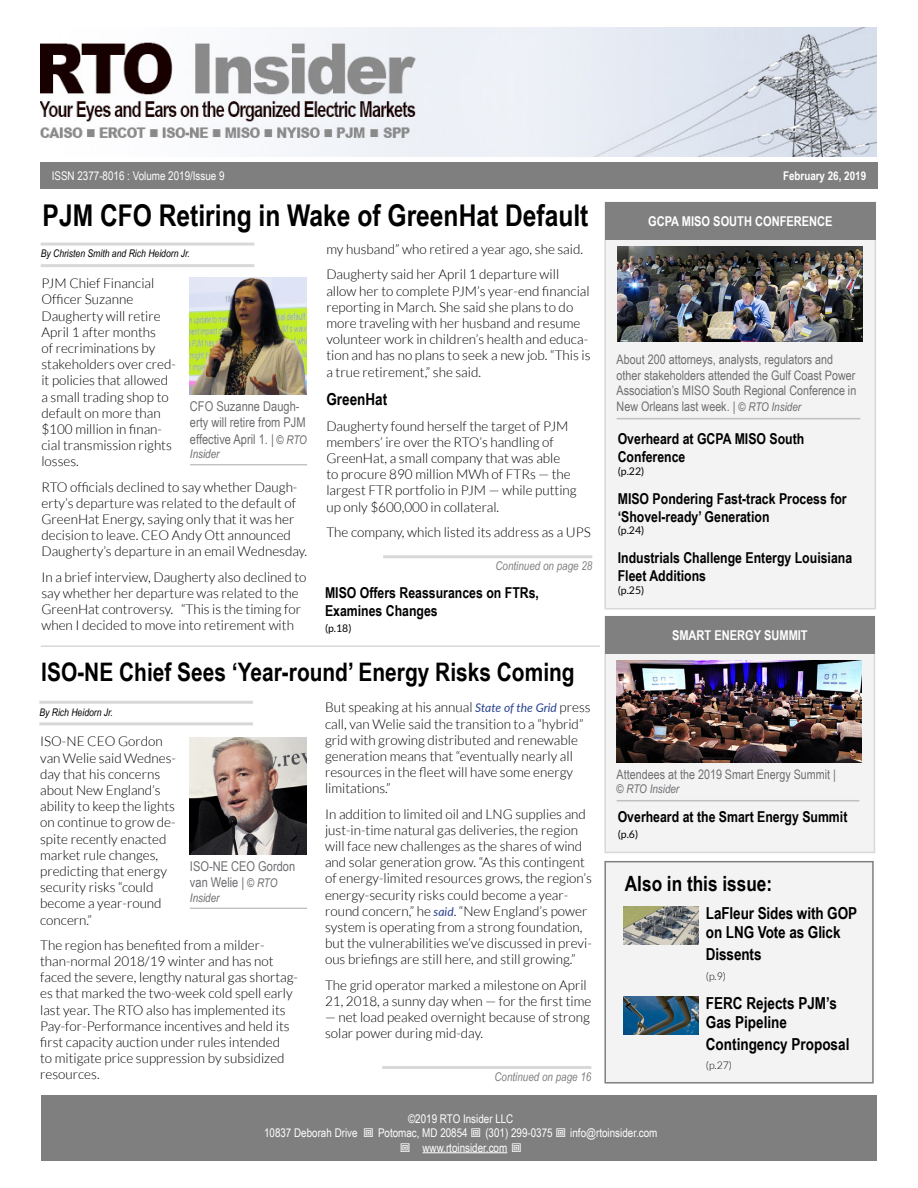
<style>
.page{position:relative;width:918px;height:1188px;background:#fff}
.page>*{position:absolute;margin:0;border:0;box-sizing:border-box;transform-origin:0 0}
.t1{font:700 30px "Arial Narrow";color:#000}
.t2{font:700 25.5px "Arial Narrow";color:#000}
.t3{font:700 21px "Arial Narrow";color:#000}
.t4{font:700 16.5px/19.8px "Arial Narrow";color:#000}
.t5{font:700 15px/18px "Arial Narrow";color:#000}
.t6{font:300 13.5px/16.2px "Lato";color:#000}
.t7{font:13.5px/16.2px "Arial Narrow";color:#6d6e71}
.t8{font:700 13.5px "Arial Narrow";color:#fff}
.t9{font:13.2px/15.8px "Arial Narrow";color:#6d6e71}
.t10{font:12px "Arial Narrow";color:#fff}
.t11{font:italic 12px "Arial Narrow";color:#7f7f7f}
.t12{font:italic 12px "Arial Narrow";color:#6d6e71}
.t13{font:700 12px "Arial Narrow";color:#fff}
.t14{font:italic 10.5px "Arial Narrow";color:#000}
.t15{font:10.5px "Lato";color:#000}
.t16{font:300 10.5px "Lato";color:#000}
.s1{font-style:italic;font-size:12px}
.s2{font-weight:400;font-style:italic;font-size:12px;color:#25408f}
</style>
<div class="page">
<img style="left:41px;top:27px;width:836px;height:129px">
<div style="left:41px;top:1096px;width:836px;height:65px;background:#7f7f7f"></div>
<hr style="left:423px;top:1152px;width:84px;height:1px;background:#fff">
<div style="left:41px;top:162px;width:593px;height:27px;background:#7f7f7f"></div>
<div style="left:633px;top:162px;width:244px;height:27px;background:#7f7f7f"></div>
<hr style="left:41px;top:645px;width:559px;height:2px;background:#d8d8d8">
<hr style="left:41px;top:243px;width:213px;height:3px;background:#d8d8d8">
<hr style="left:41px;top:264px;width:213px;height:3px;background:#d8d8d8">
<hr style="left:39px;top:701px;width:214px;height:3px;background:#d8d8d8">
<hr style="left:39px;top:722px;width:214px;height:3px;background:#d8d8d8">
<hr style="left:383px;top:555px;width:209px;height:3px;background:#d8d8d8">
<div style="left:605px;top:862px;width:268px;height:221px;background:#f3f3f3"></div>
<div style="left:604px;top:861px;width:270px;height:223px;border:2px solid #7f7f7f"></div>
<img style="left:623px;top:997px;width:76px;height:38px">
<img style="left:623px;top:906px;width:76px;height:38px">
<img style="left:190px;top:277px;width:117px;height:117px">
<hr style="left:190px;top:464px;width:117px;height:1px;background:#bfbfbf">
<img style="left:190px;top:737px;width:117px;height:117px">
<hr style="left:190px;top:908px;width:117px;height:1px;background:#bfbfbf">
<div style="left:604px;top:202px;width:272px;height:407px;background:#f3f3f3;border:2px solid #d8d8d8"></div>
<div style="left:604px;top:616px;width:271px;height:237px;background:#f3f3f3;border:2px solid #d8d8d8"></div>
<img style="left:618px;top:247px;width:244px;height:94px">
<img style="left:617px;top:661px;width:244px;height:101px">
<hr style="left:617px;top:418px;width:243px;height:1px;background:#bfbfbf">
<hr style="left:617px;top:800px;width:242px;height:1px;background:#bfbfbf">
<div style="left:605px;top:202px;width:270px;height:38px;background:#808080"></div>
<div style="left:605px;top:617px;width:270px;height:37px;background:#808080"></div>
<hr style="left:382px;top:1066px;width:209px;height:3px;background:#d8d8d8">
<p class="t10" style="left:52px;top:167px;width:174px">ISSN 2377-8016 : Volume 2019/Issue 9</p>
<p class="t13" style="left:783px;top:167px;width:85px">February 26, 2019</p>
<p class="t10" style="left:185px;top:167px;width:7px">8</p>
<p class="t10" style="left:219px;top:167px;width:12px">40</p>
<p class="t13" style="left:793px;top:167px;width:47px">October 2</p>
<p class="t13" style="left:861px;top:167px;width:7px">8</p>
<h1 class="t1" style="left:43px;top:192px;width:547px">PJM CFO Retiring in Wake of GreenHat Default</h1>
<p class="t14" style="left:41px;top:246px;width:151px">By Christen Smith and Rich Heidorn Jr.</p>
<p class="t6" style="left:41px;top:275px;width:136px">PJM Chief Financial<br>Officer Suzanne<br>Daugherty will retire<br>April 1 after months<br>of recriminations by stakeholders over cred&shy;it policies that allowed a small trading shop to default on more than $100 million in finan&shy;cial transmission rights losses.</p>
<p class="t6" style="left:41px;top:479px;width:267px">RTO officials declined to say whether Daugh&shy;erty’s departure was related to the default of GreenHat Energy, saying only that it was her decision to leave. CEO Andy Ott announced Daugherty’s departure in an email Wednesday.</p>
<p class="t6" style="left:41px;top:569px;width:267px">In a brief interview, Daugherty also declined to say whether her departure was related to the GreenHat controversy. “This is the timing for when I decided to move into retirement with</p>
<p class="t7" style="left:190px;top:398px;width:118px">CFO Suzanne Daugh&shy;erty will retire from PJM effective April 1. | <span class="s1">© RTO</span></p>
<p class="t12" style="left:190px;top:445px;width:31px">Insider</p>
<p class="t6" style="left:326px;top:237px;width:258px;line-height:25.2px">my husband” who retired a year ago, she said.<br>Daugherty said her April 1 departure will</p>
<p class="t6" style="left:326px;top:283px;width:266px">allow her to complete PJM’s year-end financial reporting in March. She said she plans to do more traveling with her husband and resume volunteer work in children’s health and educa&shy;tion and has no plans to seek a new job. “This is a true retirement,” she said.</p>
<p class="t4" style="left:326px;top:389px;width:62px">GreenHat</p>
<p class="t6" style="left:326px;top:418px;width:252px">Daugherty found herself the target of PJM members’ ire over the RTO’s handling of GreenHat, a small company that was able<br>to procure 890 million MWh of FTRs — the largest FTR portfolio in PJM — while putting up only $600,000 in collateral.</p>
<p class="t6" style="left:326px;top:524px;width:266px">The company, which listed its address as a UPS</p>
<p class="t11" style="left:495px;top:558px;width:98px">Continued on page 28</p>
<p class="t5" style="left:325px;top:583px;width:215px">MISO Offers Reassurances on FTRs,<br>Examines Changes</p>
<p class="t15" style="left:325px;top:622px;width:28px">(p.18)</p>
<h2 class="t2" style="left:41px;top:652px;width:535px">ISO-NE Chief Sees ‘Year-round’ Energy Risks Coming</h2>
<p class="t14" style="left:39px;top:705px;width:75px">By Rich Heidorn Jr.</p>
<p class="t6" style="left:40px;top:734px;width:137px">ISO-NE CEO Gordon van Welie said Wednes&shy;day that his concerns about New England’s ability to keep the lights on continue to grow de&shy;spite recently enacted market rule changes, predicting that energy security risks “could become a year-round concern.”</p>
<p class="t6" style="left:40px;top:937px;width:259px">The region has benefited from a milder&shy;than-normal 2018/19 winter and has not faced the severe, lengthy natural gas shortag&shy;es that marked the two-week cold spell early last year. The RTO also has implemented its Pay-for-Performance incentives and held its first capacity auction under rules intended<br>to mitigate price suppression by subsidized resources.</p>
<p class="t7" style="left:190px;top:858px;width:107px">ISO-NE CEO Gordon van Welie | <span class="s1">© RTO</span></p>
<p class="t12" style="left:190px;top:889px;width:31px">Insider</p>
<p class="t6" style="left:325px;top:700px;width:267px">But speaking at his annual <span class="s2">State of the Grid</span> press call, van Welie said the transition to a “hybrid” grid with growing distributed and renewable generation means that “eventually nearly all resources in the fleet will have some energy limitations.”</p>
<p class="t6" style="left:325px;top:806px;width:268px">In addition to limited oil and LNG supplies and just-in-time natural gas deliveries, the region will face new challenges as the shares of wind and solar generation grow. “As this contingent of energy-limited resources grows, the region’s energy-security risks could become a year&shy;round concern,” he <span class="s2">said</span>. “New England’s power system is operating from a strong foundation, but the vulnerabilities we’ve discussed in previ&shy;ous briefings are still here, and still growing.”</p>
<p class="t6" style="left:325px;top:977px;width:268px">The grid operator marked a milestone on April<br>21, 2018, a sunny day when — for the first time</p>
<p class="t6" style="left:325px;top:1009px;width:266px">— net load peaked overnight because of strong solar power during mid-day.</p>
<p class="t11" style="left:495px;top:1068px;width:98px">Continued on page 16</p>
<p class="t10" style="left:408px;top:1110px;width:107px">©2019 RTO Insider LLC</p>
<p class="t10" style="left:432px;top:1110px;width:7px">8</p>
<p class="t8" style="left:648px;top:211px;width:186px">GCPA MISO SOUTH CONFERENCE</p>
<p class="t9" style="left:617px;top:351px;width:241px">About 200 attorneys, analysts, regulators and other stakeholders attended the Gulf Coast Power Association’s MISO South Regional Conference in New Orleans last week. | <span class="s1">© RTO Insider</span></p>
<p class="t5" style="left:618px;top:429px;width:188px">Overheard at GCPA MISO South<br>Conference</p>
<p class="t15" style="left:618px;top:465px;width:28px">(p.22)</p>
<p class="t5" style="left:618px;top:489px;width:230px">MISO Pondering Fast-track Process for ‘Shovel-ready’ Generation</p>
<p class="t15" style="left:618px;top:525px;width:28px">(p.24)</p>
<p class="t5" style="left:618px;top:548px;width:236px">Industrials Challenge Entergy Louisiana<br>Fleet Additions</p>
<p class="t15" style="left:618px;top:584px;width:28px">(p.25)</p>
<p class="t8" style="left:672px;top:625px;width:137px">SMART ENERGY SUMMIT</p>
<p class="t9" style="left:617px;top:766px;width:221px">Attendees at the 2019 Smart Energy Summit |</p>
<p class="t12" style="left:617px;top:781px;width:64px">© RTO Insider</p>
<p class="t5" style="left:618px;top:807px;width:231px">Overheard at the Smart Energy Summit</p>
<p class="t15" style="left:618px;top:828px;width:22px">(p.6)</p>
<h3 class="t3" style="left:625px;top:868px;width:149px">Also in this issue:</h3>
<p class="t4" style="left:706px;top:902px;width:153px">LaFleur Sides with GOP on LNG Vote as Glick</p>
<p class="t4" style="left:706px;top:943px;width:57px">Dissents</p>
<p class="t16" style="left:706px;top:970px;width:22px">(p.9)</p>
<p class="t4" style="left:706px;top:992px;width:133px">FERC Rejects PJM’s<br>Gas Pipeline</p>
<p class="t4" style="left:706px;top:1033px;width:145px">Contingency Proposal</p>
<p class="t16" style="left:706px;top:1059px;width:28px">(p.27)</p>
<p class="t10" style="left:264px;top:1124px;width:95px">10837 Deborah Drive</p>
<p class="t10" style="left:378px;top:1124px;width:91px">Potomac, MD 20854</p>
<p class="t10" style="left:485px;top:1124px;width:69px">(301) 299-0375</p>
<p class="t10" style="left:570px;top:1124px;width:89px">info@rtoinsider.com</p>
<p class="t10" style="left:423px;top:1138px;width:86px">www.rtoinsider.com</p>
</div>
